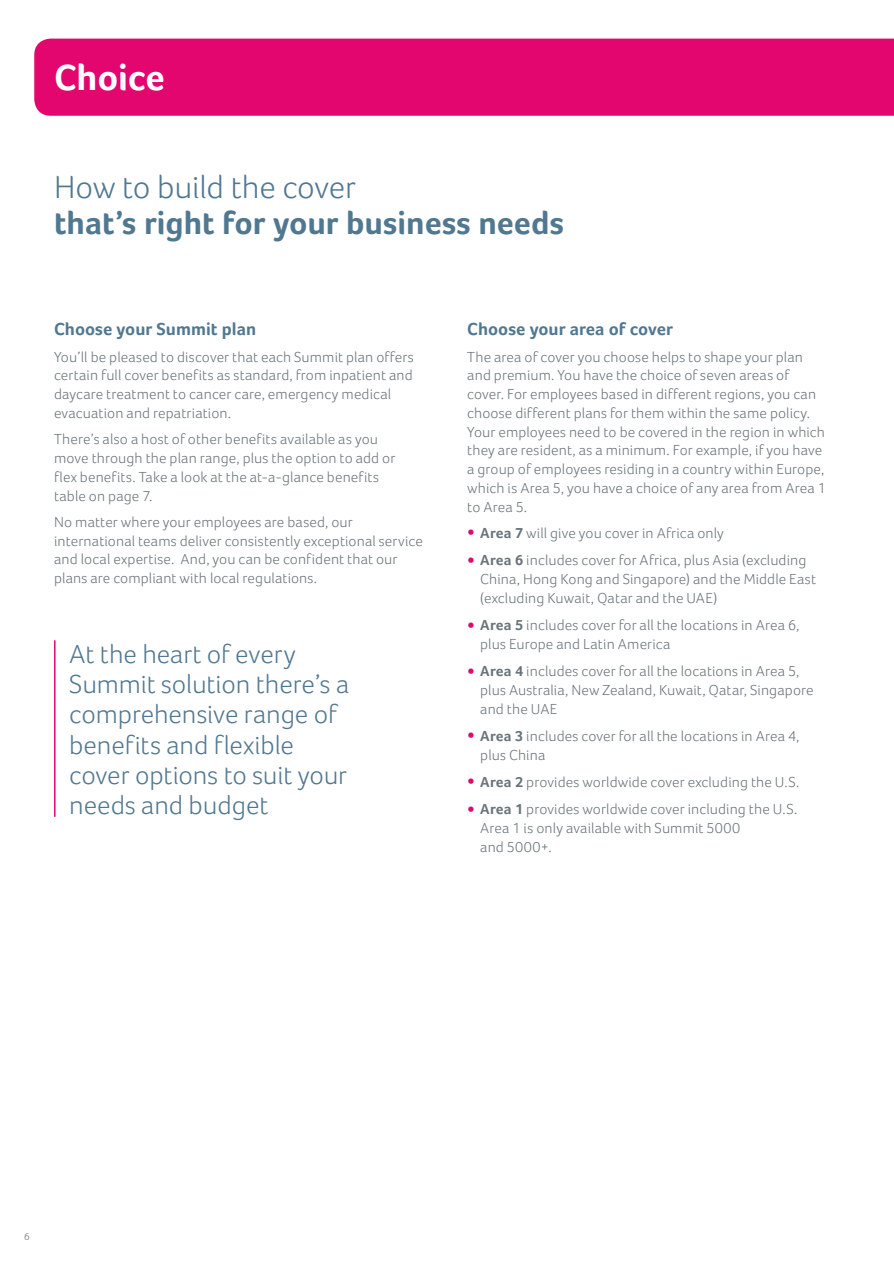
<style>
.page{position:relative;width:894px;height:1263px;background:#fff}
.page>*{position:absolute;margin:0;border:0;box-sizing:border-box;transform-origin:0 0}
.Bar_Headline{font:700 37.5px "Foco";letter-spacing:-.005em;color:#fff}
.Interior_Headline{font:700 33px "Foco";color:#517891}
.Interior_Headline_Li{font:300 33px "Foco";letter-spacing:-.005em;color:#517891}
.Interior_Callout{font:300 27px/30px "Foco";letter-spacing:-.005em;color:#517891}
.Color_Header{font:700 18px "Foco";color:#517891}
.Subhead_Russ{font:700 18px "Foco";color:#517891}
.Body{font:300 15px/18.8px "Foco";letter-spacing:.01em;color:#69747a}
.t1{font:300 10.5px "Foco";color:#69747a}
.s1{font-weight:700;font-size:19.5px;color:#e2066e}
.s2{font-weight:700}
</style>
<div class="page">
<div style="left:34px;top:39px;width:859px;height:77px;background:#e2066e"></div>
<hr style="left:54px;top:640px;width:2px;height:177px;background:#e2066e">
<p class="Bar_Headline" style="left:54px;top:56px;width:112px">Choice</p>
<p class="Interior_Headline_Li" style="left:54px;top:168px;width:303px">How to build the cover</p>
<p class="Interior_Headline" style="left:54px;top:203px;width:511px">that’s right for your business needs</p>
<p class="Subhead_Russ" style="left:54px;top:319px;width:204px">Choose your Summit plan</p>
<p class="Body" style="left:54px;top:347px;width:361px">You’ll be pleased to discover that each Summit plan offers certain full cover benefits as standard, from inpatient and daycare treatment to cancer care, emergency medical evacuation and repatriation.</p>
<p class="Body" style="left:54px;top:430px;width:342px">There’s also a host of other benefits available as you move through the plan range, plus the option to add or flex benefits. Take a look at the at-a-glance benefits table on page 7.</p>
<p class="Body" style="left:54px;top:512px;width:370px">No matter where your employees are based, our international teams deliver consistently exceptional service and local expertise. And, you can be confident that our plans are compliant with local regulations.</p>
<p class="Interior_Callout" style="left:69px;top:639px;width:281px">At the heart of every<br>Summit solution there’s a comprehensive range of benefits and flexible cover options to suit your needs and budget</p>
<p class="Color_Header" style="left:467px;top:318px;width:207px">Choose your area of cover</p>
<p class="Body" style="left:467px;top:347px;width:360px">The area of cover you choose helps to shape your plan and premium. You have the choice of seven areas of cover. For employees based in different regions, you can choose different plans for them within the same policy.<br>Your employees need to be covered in the region in which they are resident, as a minimum. For example, if you have a group of employees residing in a country within Europe, which is Area 5, you have a choice of any area from Area 1 to Area 5.</p>
<p class="Body" style="left:467px;top:523px;width:258px"><span class="s1">•</span> <span class="s2">Area 7</span> will give you cover in Africa only</p>
<p class="Body" style="left:480px;top:550px;width:337px;text-indent:-13px"><span class="s1">•</span> <span class="s2">Area 6</span> includes cover for Africa, plus Asia (excluding<br>China, Hong Kong and Singapore) and the Middle East (excluding Kuwait, Qatar and the UAE)</p>
<p class="Body" style="left:480px;top:615px;width:321px;text-indent:-13px"><span class="s1">•</span> <span class="s2">Area 5</span> includes cover for all the locations in Area 6, plus Europe and Latin America</p>
<p class="Body" style="left:480px;top:661px;width:335px;text-indent:-13px"><span class="s1">•</span> <span class="s2">Area 4</span> includes cover for all the locations in Area 5, plus Australia, New Zealand, Kuwait, Qatar, Singapore and the UAE</p>
<p class="Body" style="left:480px;top:726px;width:320px;text-indent:-13px"><span class="s1">•</span> <span class="s2">Area 3</span> includes cover for all the locations in Area 4, plus China</p>
<p class="Body" style="left:467px;top:772px;width:333px"><span class="s1">•</span> <span class="s2">Area 2</span> provides worldwide cover excluding the U.S.</p>
<p class="Body" style="left:480px;top:799px;width:318px;text-indent:-13px"><span class="s1">•</span> <span class="s2">Area 1</span> provides worldwide cover including the U.S.<br>Area 1 is only available with Summit 5000<br>and 5000+.</p>
<p class="t1" style="left:24px;top:1230px;width:7px">6</p>
</div>
